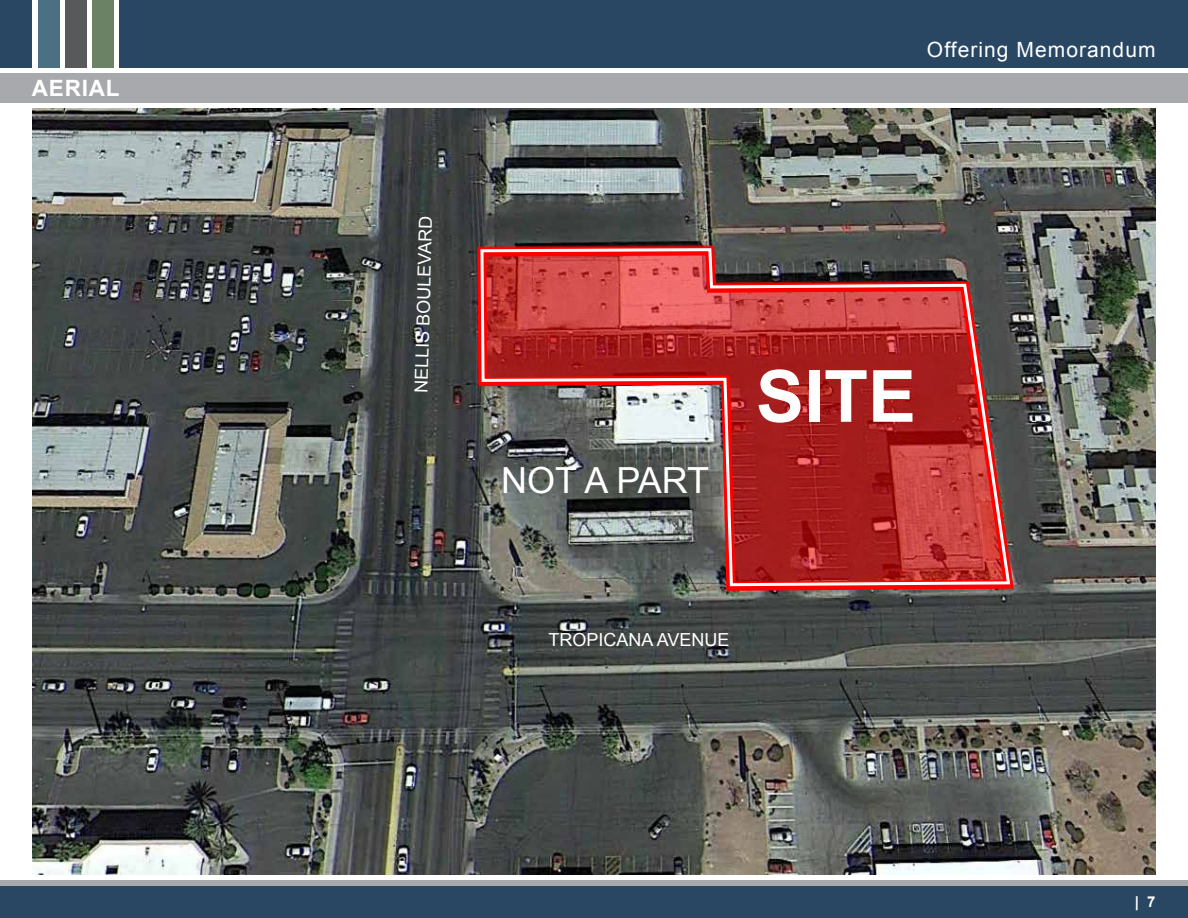
<style>
.page{position:relative;width:1188px;height:918px;background:#fff}
.page>*{position:absolute;margin:0;border:0;box-sizing:border-box;transform-origin:0 0}
.t1{font:700 72px "Arial";color:#fff}
.t2{font:36px "Arial";color:#fff}
.t3{font:700 22.5px "Arial";letter-spacing:.035em;color:#fff}
.t4{font:21px "Arial";letter-spacing:.05em;color:#fff}
.t5{font:18px "Arial";color:#fff}
.t6{font:700 15px "Arial";color:#fff}
</style>
<div class="page">
<div style="left:0;top:886px;width:1188px;height:32px;background:#294763"></div>
<div style="left:0;top:880px;width:1188px;height:6px;background:#a7a9ac"></div>
<div style="left:0;top:0;width:1188px;height:68px;background:#294763"></div>
<div style="left:32px;top:0;width:87px;height:68px;background:#fff"></div>
<div style="left:38px;top:0;width:21px;height:68px;background:#4b7083"></div>
<div style="left:65px;top:0;width:21px;height:68px;background:#58595b"></div>
<div style="left:92px;top:0;width:21px;height:68px;background:#6b8364"></div>
<div style="left:0;top:73px;width:1188px;height:29px;background:#a7a9ac"></div>
<img style="left:32px;top:108px;width:1124px;height:767px">
<svg style="left:473px;top:242px;width:546px;height:353px"></svg>
<img style="left:476px;top:244px;width:539px;height:347px">
<svg style="left:479px;top:247px;width:533px;height:341px"></svg>
<p class="t3" style="left:32px;top:72px;width:89px">AERIAL</p>
<p class="t5" style="left:410px;top:393px;width:136px;rotate:-89deg">NE LLIS BOU LEVARD</p>
<p class="t4" style="left:927px;top:35px;width:230px">Offering Memorandum</p>
<h2 class="t2" style="left:501px;top:455px;width:210px">NOT A PART</h2>
<h1 class="t1" style="left:756px;top:346px;width:40px">SITE</h1>
<p class="t5" style="left:549px;top:627px;width:182px">TROPICANA AVENUE</p>
<p class="t6" style="left:1135px;top:891px;width:22px">| 7</p>
</div>
